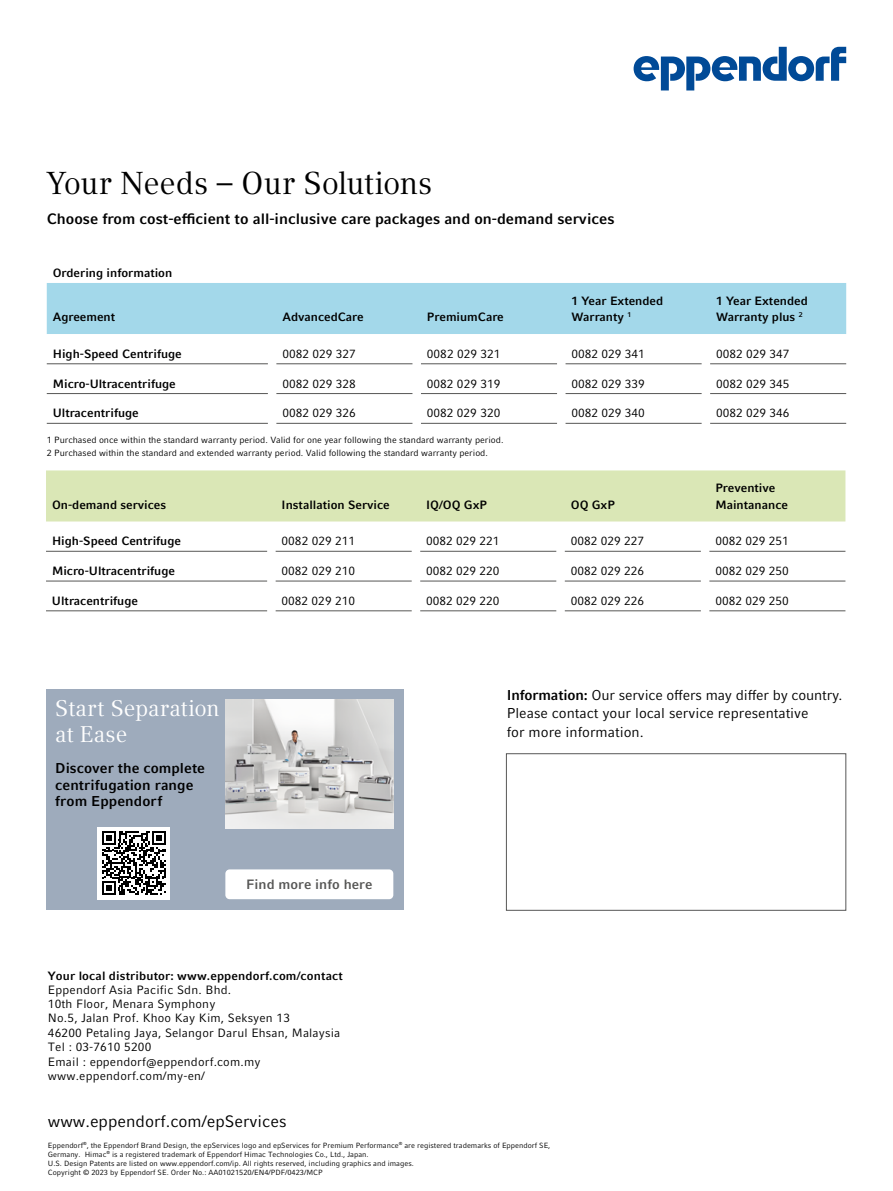
<style>
.page{position:relative;width:893px;height:1191px;background:#fff}
.page>*{position:absolute;margin:0;border:0;box-sizing:border-box;transform-origin:0 0}
.Cover_01_Headline_2{font:31.5px "Compatil Textfor Eppendorf";letter-spacing:-.005em;color:#000}
._03_Subtitle_9_5pt{font:22.5px/25.5px "Compatil Textfor Eppendorf";color:#fff}
._04_Address_8pt{font:16.5px "Compatil Factfor Eppendorf";color:#000}
._03_Body_Copy_no_pi{font:700 15px "Compatil Factfor Eppendorf";color:#000}
._03_Body_Copy_no_pi-2{font:14.25px/18.8px "Compatil Factfor Eppendorf";color:#000}
._03_Subtitle_9_5pt-2{font:700 14.25px/16.5px "Compatil Factfor Eppendorf";letter-spacing:.005em;color:#000}
._03_Subtitle_9_5pt-3{font:700 13.5px "Compatil Factfor Eppendorf";letter-spacing:.005em;color:#575756}
._03_Body_Copy_no_pi-3{font:700 12px/16.5px "Compatil Factfor Eppendorf";color:#000}
._04_Address_8pt-2{font:12px/14.2px "Compatil Factfor Eppendorf";letter-spacing:.015em;color:#000}
._03_Body_Copy_no_pi-4{font:12px "Compatil Factfor Eppendorf";color:#000}
._03_Table_Content_8p{font:9px "Compatil Factfor Eppendorf";color:#000}
._04_Address_8pt-3{font:7.5px/9px "Compatil Factfor Eppendorf";color:#000}
.s1{font-weight:700}
</style>
<div class="page">
<div style="left:47px;top:283px;width:799px;height:51px;background:#a3d8ea"></div>
<hr style="left:47px;top:363px;width:221px;height:1px;background:#575756">
<hr style="left:47px;top:393px;width:221px;height:1px;background:#575756">
<hr style="left:47px;top:423px;width:221px;height:1px;background:#575756">
<hr style="left:276px;top:363px;width:136px;height:1px;background:#575756">
<hr style="left:276px;top:393px;width:136px;height:1px;background:#575756">
<hr style="left:276px;top:423px;width:136px;height:1px;background:#575756">
<hr style="left:421px;top:363px;width:136px;height:1px;background:#575756">
<hr style="left:421px;top:393px;width:136px;height:1px;background:#575756">
<hr style="left:421px;top:423px;width:136px;height:1px;background:#575756">
<hr style="left:566px;top:423px;width:136px;height:1px;background:#575756">
<hr style="left:710px;top:423px;width:136px;height:1px;background:#575756">
<hr style="left:566px;top:363px;width:136px;height:1px;background:#575756">
<hr style="left:566px;top:393px;width:136px;height:1px;background:#575756">
<hr style="left:710px;top:363px;width:136px;height:1px;background:#575756">
<hr style="left:710px;top:393px;width:136px;height:1px;background:#575756">
<div style="left:46px;top:470px;width:799px;height:51px;background:#dae7b6"></div>
<hr style="left:46px;top:551px;width:221px;height:1px;background:#575756">
<hr style="left:46px;top:581px;width:221px;height:1px;background:#575756">
<hr style="left:46px;top:610px;width:221px;height:1px;background:#575756">
<hr style="left:276px;top:551px;width:136px;height:1px;background:#575756">
<hr style="left:276px;top:581px;width:136px;height:1px;background:#575756">
<hr style="left:276px;top:610px;width:136px;height:1px;background:#575756">
<hr style="left:420px;top:551px;width:136px;height:1px;background:#575756">
<hr style="left:420px;top:581px;width:136px;height:1px;background:#575756">
<hr style="left:420px;top:610px;width:136px;height:1px;background:#575756">
<hr style="left:565px;top:610px;width:136px;height:1px;background:#575756">
<hr style="left:709px;top:610px;width:136px;height:1px;background:#575756">
<hr style="left:565px;top:551px;width:136px;height:1px;background:#575756">
<hr style="left:565px;top:581px;width:136px;height:1px;background:#575756">
<hr style="left:709px;top:551px;width:136px;height:1px;background:#575756">
<hr style="left:709px;top:581px;width:136px;height:1px;background:#575756">
<div style="left:506px;top:753px;width:340px;height:157px;border:1px solid #575756"></div>
<div style="left:47px;top:689px;width:357px;height:221px;background:#9eabbc"></div>
<img style="left:225px;top:699px;width:168px;height:130px">
<div style="left:225px;top:869px;width:168px;height:30px;background:#fff;border-radius:4px"></div>
<svg style="left:634px;top:47px;width:212px;height:43px"></svg>
<div style="left:98px;top:827px;width:72px;height:72px;background:#fff"></div>
<svg style="left:102px;top:831px;width:64px;height:64px"></svg>
<p class="Cover_01_Headline_2" style="left:47px;top:164px;width:387px">Your Needs – Our Solutions</p>
<p class="_03_Body_Copy_no_pi" style="left:47px;top:210px;width:569px">Choose from cost-efficient to all-inclusive care packages and on-demand services</p>
<p class="_03_Body_Copy_no_pi-3" style="left:53px;top:265px;width:121px">Ordering information</p>
<p class="_03_Body_Copy_no_pi-3" style="left:53px;top:309px;width:64px">Agreement</p>
<p class="_03_Body_Copy_no_pi-3" style="left:282px;top:309px;width:83px">AdvancedCare</p>
<p class="_03_Body_Copy_no_pi-3" style="left:427px;top:309px;width:78px">PremiumCare</p>
<p class="_03_Body_Copy_no_pi-3" style="left:572px;top:292px;width:93px">1 Year Extended<br>Warranty <sup>1</sup></p>
<p class="_03_Body_Copy_no_pi-3" style="left:716px;top:292px;width:93px">1 Year Extended<br>Warranty plus <sup>2</sup></p>
<p class="_03_Body_Copy_no_pi-3" style="left:53px;top:345px;width:130px">High-Speed Centrifuge</p>
<p class="_03_Body_Copy_no_pi-4" style="left:282px;top:347px;width:75px">0082 029 327</p>
<p class="_03_Body_Copy_no_pi-4" style="left:427px;top:347px;width:75px">0082 029 321</p>
<p class="_03_Body_Copy_no_pi-4" style="left:572px;top:347px;width:75px">0082 029 341</p>
<p class="_03_Body_Copy_no_pi-4" style="left:716px;top:347px;width:75px">0082 029 347</p>
<p class="_03_Body_Copy_no_pi-3" style="left:53px;top:375px;width:124px">Micro-Ultracentrifuge</p>
<p class="_03_Body_Copy_no_pi-4" style="left:282px;top:376px;width:75px">0082 029 328</p>
<p class="_03_Body_Copy_no_pi-4" style="left:427px;top:376px;width:75px">0082 029 319</p>
<p class="_03_Body_Copy_no_pi-4" style="left:571px;top:376px;width:75px">0082 029 339</p>
<p class="_03_Body_Copy_no_pi-4" style="left:716px;top:376px;width:75px">0082 029 345</p>
<p class="_03_Body_Copy_no_pi-3" style="left:53px;top:405px;width:87px">Ultracentrifuge</p>
<p class="_03_Body_Copy_no_pi-4" style="left:282px;top:406px;width:75px">0082 029 326</p>
<p class="_03_Body_Copy_no_pi-4" style="left:427px;top:406px;width:75px">0082 029 320</p>
<p class="_03_Body_Copy_no_pi-4" style="left:571px;top:406px;width:75px">0082 029 340</p>
<p class="_03_Body_Copy_no_pi-4" style="left:716px;top:406px;width:75px">0082 029 346</p>
<p class="_03_Table_Content_8p" style="left:47px;top:434px;width:458px">1 Purchased once within the standard warranty period. Valid for one year following the standard warranty period.</p>
<p class="_03_Table_Content_8p" style="left:47px;top:448px;width:443px">2 Purchased within the standard and extended warranty period. Valid following the standard warranty period.</p>
<p class="_03_Body_Copy_no_pi-3" style="left:52px;top:496px;width:116px">On-demand services</p>
<p class="_03_Body_Copy_no_pi-3" style="left:282px;top:496px;width:110px">Installation Service</p>
<p class="_03_Body_Copy_no_pi-3" style="left:426px;top:496px;width:62px">IQ/OQ GxP</p>
<p class="_03_Body_Copy_no_pi-3" style="left:571px;top:496px;width:46px">OQ GxP</p>
<p class="_03_Body_Copy_no_pi-3" style="left:715px;top:480px;width:74px">Preventive<br>Maintanance</p>
<p class="_03_Body_Copy_no_pi-3" style="left:52px;top:533px;width:130px">High-Speed Centrifuge</p>
<p class="_03_Body_Copy_no_pi-4" style="left:282px;top:534px;width:75px">0082 029 211</p>
<p class="_03_Body_Copy_no_pi-4" style="left:426px;top:534px;width:75px">0082 029 221</p>
<p class="_03_Body_Copy_no_pi-4" style="left:571px;top:534px;width:75px">0082 029 227</p>
<p class="_03_Body_Copy_no_pi-4" style="left:715px;top:534px;width:75px">0082 029 251</p>
<p class="_03_Body_Copy_no_pi-3" style="left:52px;top:562px;width:124px">Micro-Ultracentrifuge</p>
<p class="_03_Body_Copy_no_pi-4" style="left:282px;top:564px;width:75px">0082 029 210</p>
<p class="_03_Body_Copy_no_pi-4" style="left:426px;top:564px;width:75px">0082 029 220</p>
<p class="_03_Body_Copy_no_pi-4" style="left:571px;top:564px;width:75px">0082 029 226</p>
<p class="_03_Body_Copy_no_pi-4" style="left:715px;top:564px;width:75px">0082 029 250</p>
<p class="_03_Body_Copy_no_pi-3" style="left:52px;top:592px;width:87px">Ultracentrifuge</p>
<p class="_03_Body_Copy_no_pi-4" style="left:282px;top:593px;width:75px">0082 029 210</p>
<p class="_03_Body_Copy_no_pi-4" style="left:426px;top:593px;width:75px">0082 029 220</p>
<p class="_03_Body_Copy_no_pi-4" style="left:571px;top:593px;width:75px">0082 029 226</p>
<p class="_03_Body_Copy_no_pi-4" style="left:715px;top:593px;width:75px">0082 029 250</p>
<p class="_03_Subtitle_9_5pt" style="left:55px;top:696px;width:166px">Start Separation at Ease</p>
<p class="_03_Subtitle_9_5pt-2" style="left:55px;top:760px;width:151px">Discover the complete centrifugation range from Eppendorf</p>
<p class="_03_Subtitle_9_5pt-3" style="left:246px;top:876px;width:128px">Find more info here</p>
<p class="_03_Body_Copy_no_pi-2" style="left:507px;top:685px;width:337px"><span class="s1">Information:</span> Our service offers may differ by country.<br>Please contact your local service representative<br>for more information.</p>
<p class="_04_Address_8pt-2" style="left:48px;top:969px;width:297px"><span class="s1">Your local distributor: www.eppendorf.com/contact </span>Eppendorf Asia Pacific Sdn. Bhd.<br>10th Floor, Menara Symphony<br>No.5, Jalan Prof. Khoo Kay Kim, Seksyen 13<br>46200 Petaling Jaya, Selangor Darul Ehsan, Malaysia Tel : 03-7610 5200<br>Email : eppendorf@eppendorf.com.my www.eppendorf.com/my-en/</p>
<p class="_04_Address_8pt" style="left:48px;top:1111px;width:240px">www.eppendorf.com/epServices</p>
<p class="_04_Address_8pt-3" style="left:48px;top:1140px;width:504px">Eppendorf<sup>®</sup>, the Eppendorf Brand Design, the epServices logo and epServices for Premium Performance<sup>®</sup> are registered trademarks of Eppendorf SE, Germany. Himac<sup>®</sup> is a registered trademark of Eppendorf Himac Technologies Co., Ltd., Japan.<br>U.S. Design Patents are listed on www.eppendorf.com/ip. All rights reserved, including graphics and images.<br>Copyright © 2023 by Eppendorf SE. Order No.: AA01021520/EN4/PDF/0423/MCP</p>
</div>
